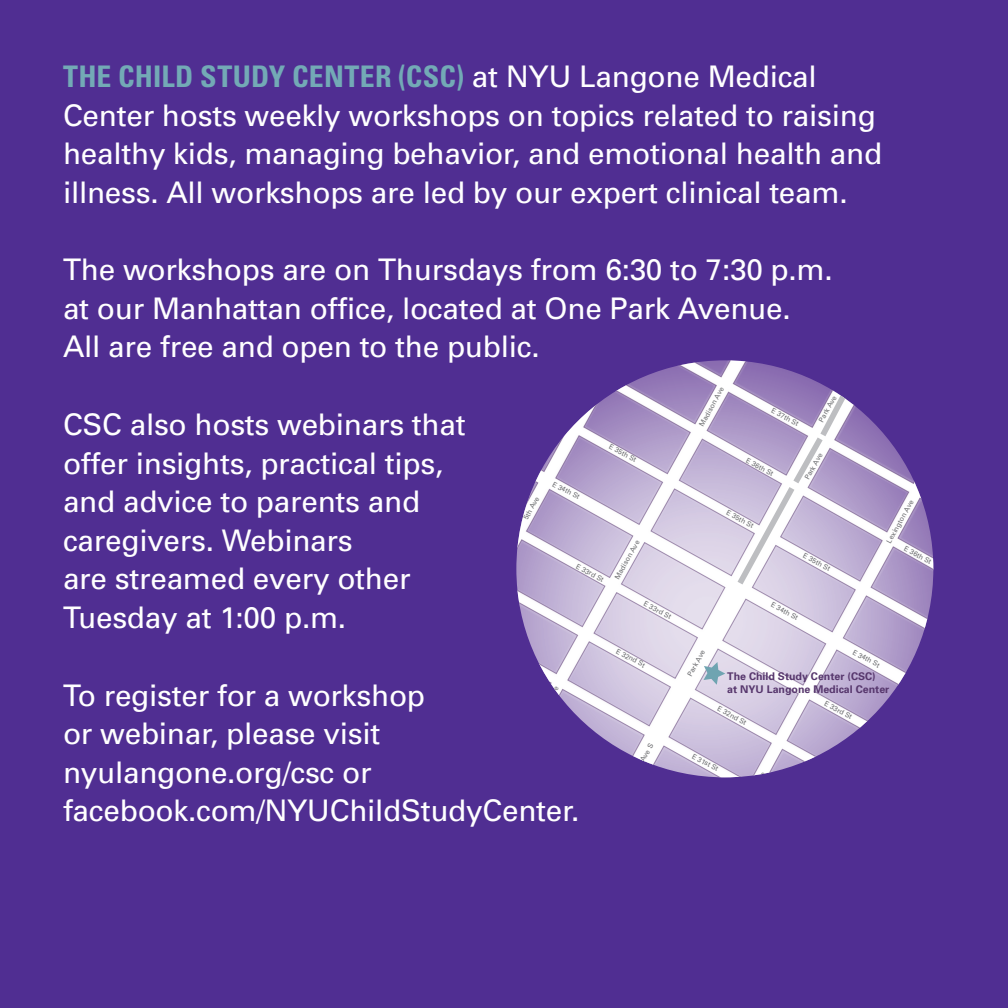
<style>
.page{position:relative;width:1008px;height:1008px;background:#502e92}
.page>*{position:absolute;margin:0;border:0;box-sizing:border-box;transform-origin:0 0}
.t1{font:29.75px/38.5px "Univers";letter-spacing:-.01em;color:#fff}
.t2{font:700 10.67px/12.8px "Univers";color:#57376d}
.t3{font:7px "Univers";color:#6d6e71}
.s1{font-weight:700;font-stretch:condensed;color:#73aab6}
</style>
<div class="page">
<svg style="left:516px;top:422px;width:417px;height:294px"></svg>
<svg style="left:566px;top:360px;width:307px;height:417px;background:#c4b8d8"></svg>
<p class="t1" style="left:63px;top:57px;width:821px"><span class="s1">THE CHILD STUDY CENTER (CSC)</span> at NYU Langone Medical Center hosts weekly workshops on topics related to raising healthy kids, managing behavior, and emotional health and illness. All workshops are led by our expert clinical team.</p>
<p class="t1" style="left:63px;top:250px;width:771px">The workshops are on Thursdays from 6:30 to 7:30 p.m. at our Manhattan office, located at One Park Avenue.<br>All are free and open to the public.</p>
<p class="t1" style="left:63px;top:405px;width:404px">CSC also hosts webinars that offer insights, practical tips, and advice to parents and caregivers. Webinars<br>are streamed every other<br>Tuesday at 1:00 p.m.</p>
<p class="t3" style="left:522px;top:517px;width:27px;rotate:-61deg">5th Ave</p>
<p class="t3" style="left:555px;top:480px;width:31px;rotate:28deg">E 34th St</p>
<p class="t3" style="left:612px;top:442px;width:31px;rotate:28deg">E 35th St</p>
<p class="t3" style="left:579px;top:562px;width:32px;rotate:28deg">E 33rd St</p>
<p class="t3" style="left:613px;top:577px;width:45px;rotate:-61deg">Madison Ave</p>
<p class="t3" style="left:646px;top:599px;width:32px;rotate:28deg">E 33rd St</p>
<p class="t3" style="left:619px;top:647px;width:33px;rotate:28deg">E 32nd St</p>
<p class="t1" style="left:63px;top:675px;width:518px">To register for a workshop<br>or webinar, please visit nyulangone.org/csc or facebook.com/NYUChildStudyCenter.</p>
<p class="t3" style="left:630px;top:773px;width:37px;rotate:-61deg">Park Ave S</p>
<p class="t3" style="left:697px;top:424px;width:45px;rotate:-61deg">Madison Ave</p>
<p class="t3" style="left:774px;top:406px;width:31px;rotate:28deg">E 37th St</p>
<p class="t3" style="left:817px;top:419px;width:31px;rotate:-61deg">Park Ave</p>
<p class="t3" style="left:749px;top:456px;width:31px;rotate:28deg">E 36th St</p>
<p class="t3" style="left:803px;top:477px;width:31px;rotate:-61deg">Park Ave</p>
<p class="t3" style="left:729px;top:508px;width:31px;rotate:28deg">E 35th St</p>
<p class="t3" style="left:885px;top:540px;width:50px;rotate:-61deg">Lexington Ave</p>
<p class="t3" style="left:806px;top:551px;width:31px;rotate:28deg">E 35th St</p>
<p class="t3" style="left:907px;top:544px;width:31px;rotate:28deg">E 36th St</p>
<p class="t3" style="left:685px;top:674px;width:31px;rotate:-61deg">Park Ave</p>
<p class="t3" style="left:774px;top:600px;width:31px;rotate:28deg">E 34th St</p>
<p class="t3" style="left:855px;top:648px;width:31px;rotate:28deg">E 34th St</p>
<p class="t2" style="left:727px;top:670px;width:164px">The Child Study Center (CSC)<br>at NYU Langone Medical Center</p>
<p class="t3" style="left:720px;top:704px;width:33px;rotate:28deg">E 32nd St</p>
<p class="t3" style="left:827px;top:699px;width:32px;rotate:28deg">E 33rd St</p>
<p class="t3" style="left:695px;top:752px;width:31px;rotate:28deg">E 31st St</p>
</div>
